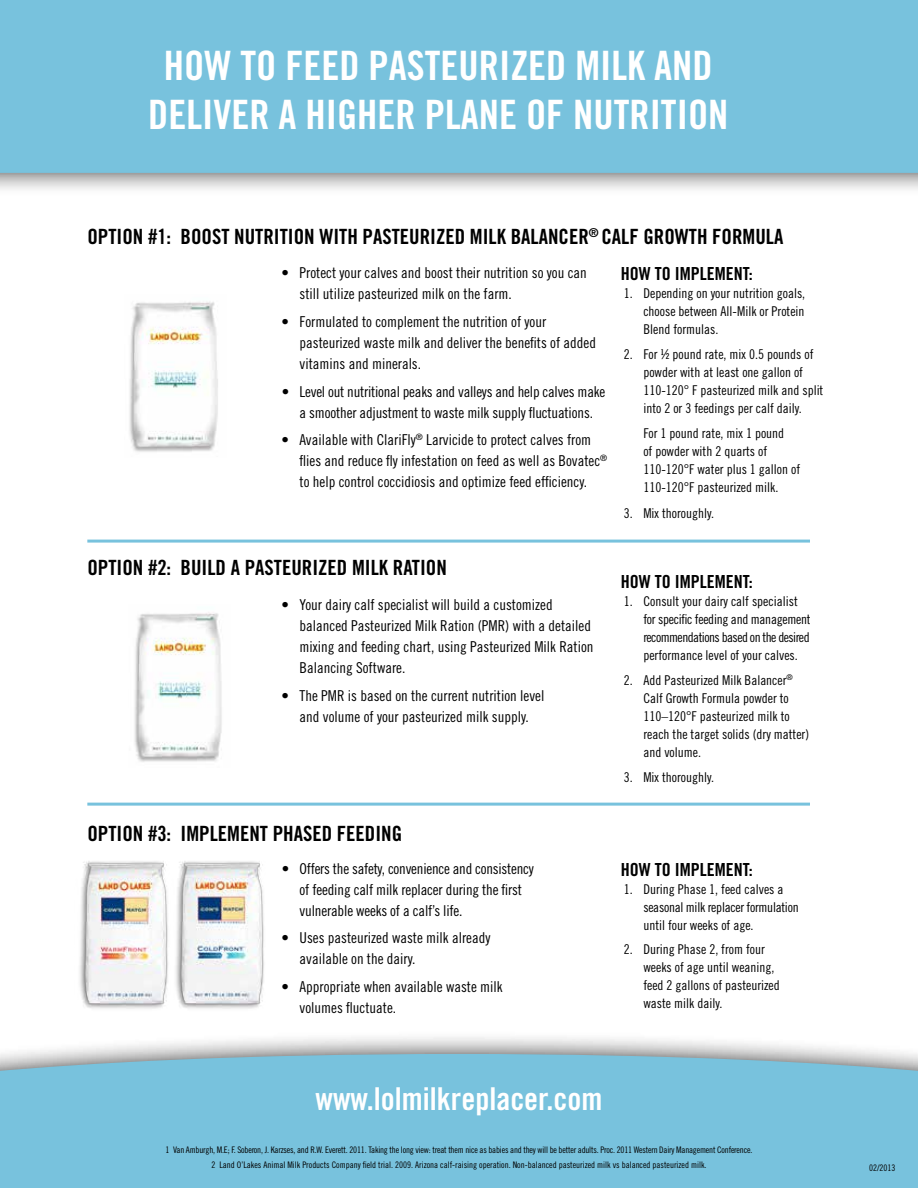
<style>
.page{position:relative;width:918px;height:1188px;background:#fff}
.page>*{position:absolute;margin:0;border:0;box-sizing:border-box;transform-origin:0 0}
.t1{font:40.5px "Trade Gothic Bold Cond Twenty";color:#fff}
.t2{font:31.5px "Trade Gothic Bold Cond Twenty";color:#fff}
.t3{font:21px "Trade Gothic Bold Cond Twenty";color:#000}
.t4{font:18px "Trade Gothic Bold Cond Twenty";color:#000}
.t5{font:15px/21px "Trade Gothic Cond Eighteen";color:#000}
.t6{font:13.5px/18px "Trade Gothic Cond Eighteen";color:#000}
.t7{font:13.5px/18px "Trade Gothic Cond Eighteen";letter-spacing:-.02em;color:#000}
.t8{font:9px/15px "Trade Gothic Cond Eighteen";letter-spacing:-.02em;color:#000;text-align:center}
</style>
<div class="page">
<div style="left:0;top:1031px;width:918px;height:157px;background:#000;opacity:.75"></div>
<div style="left:0;top:1054px;width:918px;height:134px;background:#78c2dd"></div>
<img style="left:129px;top:301px;width:89px;height:151px">
<img style="left:134px;top:612px;width:88px;height:150px">
<div style="left:0;top:0;width:918px;height:196px;background:#000;opacity:.75"></div>
<div style="left:0;top:0;width:918px;height:173px;background:#78c2dd"></div>
<img style="left:79px;top:861px;width:89px;height:148px">
<img style="left:175px;top:861px;width:89px;height:148px">
<hr style="left:87px;top:540px;width:723px;height:3px;background:#78c2dd">
<hr style="left:87px;top:803px;width:723px;height:3px;background:#78c2dd">
<h1 class="t1" style="left:164px;top:41px;width:23px">HOW</h1>
<h1 class="t1" style="left:240px;top:41px;width:203px">TO FEE D PASTEURIZE</h1>
<h1 class="t1" style="left:546px;top:41px;width:168px">D MILK AND</h1>
<h1 class="t1" style="left:148px;top:90px;width:38px">DELIVER</h1>
<h1 class="t1" style="left:279px;top:90px;width:46px">A HIGHER</h1>
<h1 class="t1" style="left:425px;top:90px;width:167px">PLANE OF NUTRITION</h1>
<h3 class="t3" style="left:87px;top:224px;width:568px">OPTION #1: BOOST NUTRITION WITH PASTEURIZED M ILK BALANCER<sup>®</sup> CALF GROWTH</h3>
<h3 class="t3" style="left:712px;top:224px;width:73px">FORMULA</h3>
<p class="t5" style="left:300px;top:262px;width:289px;text-indent:-18px">• Protect your calves and boost their nutrition so you can still utilize pasteurized milk on the farm.</p>
<p class="t5" style="left:300px;top:311px;width:298px;text-indent:-18px">• Formulated to complement the nutrition of your pasteurized waste milk and deliver the benefits of added vitamins and minerals.</p>
<p class="t5" style="left:282px;top:381px;width:325px;text-align:center">• Level out nutritional peaks and valleys and help calves make a smoother adjustment to waste milk supply fluctuations.</p>
<p class="t5" style="left:300px;top:429px;width:309px;text-indent:-18px">• Available with ClariFly<sup>®</sup> Larvicide to protect calves from flies and reduce fly infestation on feed as well as Bovatec<sup>® </sup>to help control coccidiosis and optimize feed efficiency.</p>
<p class="t4" style="left:621px;top:263px;width:133px">HOW TO IMPLEMENT:</p>
<p class="t6" style="left:643px;top:284px;width:163px;text-align:justify;text-indent:-19px">1. Depending on your nutrition goals, choose between All-Milk or Protein Blend formulas.</p>
<p class="t6" style="left:643px;top:345px;width:182px;text-indent:-19px">2. For ½ pound rate, mix 0.5 pounds of powder with at least one gallon of 110-120° F pasteurized milk and split into 2 or 3 feedings per calf daily.</p>
<p class="t6" style="left:643px;top:424px;width:158px">For 1 pound rate, mix 1 pound<br>of powder with 2 quarts of<br>110-120°F water plus 1 gallon of<br>110-120°F pasteurized milk.</p>
<p class="t6" style="left:624px;top:504px;width:92px">3. Mix thoroughly.</p>
<h3 class="t3" style="left:87px;top:555px;width:361px">OPTION #2: BUILD A PASTEURIZED MILK RATION</h3>
<p class="t5" style="left:300px;top:594px;width:296px;text-indent:-18px">• Your dairy calf specialist will build a customized balanced Pasteurized Milk Ration (PMR) with a detailed mixing and feeding chart, using Pasteurized Milk Ration Balancing Software.</p>
<p class="t5" style="left:282px;top:685px;width:264px;text-align:center">• The PMR is based on the current nutrition level and volume of your pasteurized milk supply.</p>
<p class="t4" style="left:621px;top:571px;width:133px">HOW TO IMPLEMENT:</p>
<p class="t7" style="left:643px;top:592px;width:169px;text-indent:-19px">1. Consult your dairy calf specialist for specific feeding and management recommendations based on the desired performance level of your calves.</p>
<p class="t6" style="left:643px;top:671px;width:167px;text-indent:-19px">2. Add Pasteurized Milk Balancer<sup>®<br></sup>Calf Growth Formula powder to<br>110–120°F pasteurized milk to reach the target solids (dry matter) and volume.</p>
<p class="t6" style="left:624px;top:768px;width:92px">3. Mix thoroughly.</p>
<h3 class="t3" style="left:87px;top:821px;width:314px">OPTION #3: I MPLEMENT PHASED FEEDING</h3>
<p class="t5" style="left:300px;top:858px;width:236px;text-indent:-18px">• Offers the safety, convenience and consistency of feeding calf milk replacer during the first vulnerable weeks of a calf’s life.</p>
<p class="t5" style="left:300px;top:927px;width:192px;text-indent:-18px">• Uses pasteurized waste milk already available on the dairy.</p>
<p class="t5" style="left:300px;top:976px;width:205px;text-indent:-18px">• Appropriate when available waste milk volumes fluctuate.</p>
<p class="t4" style="left:621px;top:858px;width:133px">HOW TO IMPLEMENT:</p>
<p class="t6" style="left:643px;top:880px;width:157px;text-indent:-19px">1. During Phase 1, feed calves a seasonal milk replacer formulation until four weeks of age.</p>
<p class="t6" style="left:643px;top:940px;width:138px;text-indent:-19px">2. During Phase 2, from four weeks of age until weaning, feed 2 gallons of pasteurized waste milk daily.</p>
<h2 class="t2" style="left:316px;top:1080px;width:288px">WWW.LOLMILKREPLACER.COM</h2>
<p class="t8" style="left:166px;top:1142px;width:588px">1 Van Amburgh, M.E; F. Soberon, J. Karzses, and R.W. Everett. 2011. Taking the long view: treat them nice as babies and they will be better adults. Proc. 2011 Western Dairy Management Conference.<br>2 Land O’Lakes Animal Milk Products Company field trial. 2009. Arizona calf-raising operation. Non-balanced pasteurized milk vs balanced pasteurized milk.</p>
<p class="t8" style="left:869px;top:1160px;width:28px">02/2013</p>
</div>
